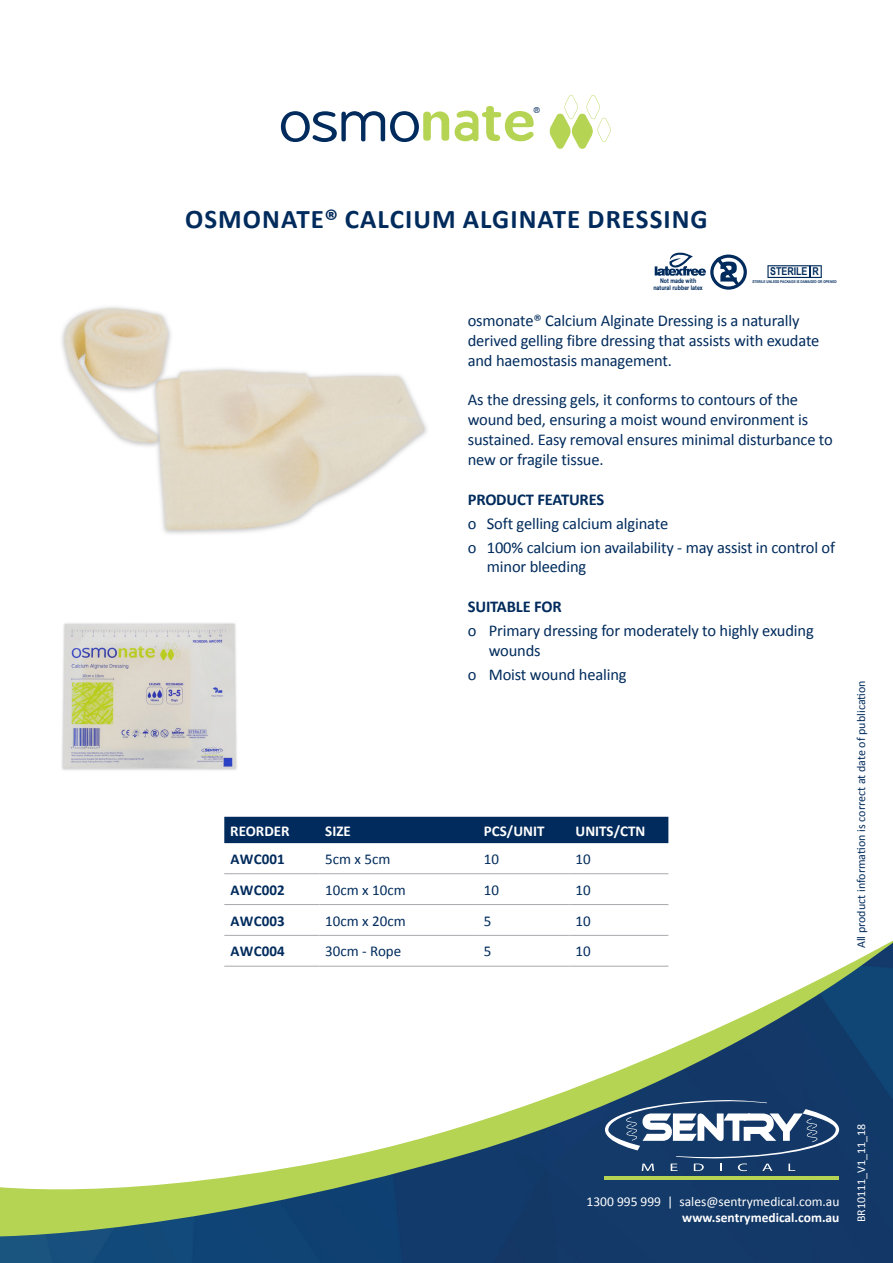
<style>
.page{position:relative;width:893px;height:1263px;background:#fff}
.page>*{position:absolute;margin:0;border:0;box-sizing:border-box;transform-origin:0 0}
.t1{font:700 27px "Calibri";letter-spacing:.04em;color:#002b5c}
.Product_Text{font:16.5px/19.8px "Calibri";letter-spacing:-.01em;color:#002b5c}
.Product_Text-2{font:700 16.5px "Calibri";letter-spacing:-.01em;color:#002b5c}
.t2{font:15px "Calibri";color:#002b5c}
.t3{font:700 15px "Calibri";color:#fff}
.t4{font:700 15px "Calibri";color:#002b5c}
.t5{font:13.5px "Calibri";color:#fff}
.t6{font:700 13.5px "Calibri";color:#fff}
.Product_Text-3{font:12px "Calibri";color:#002b5c}
.t7{font:12px "Calibri";color:#fff}
.t8{font:700 10.8px "Arial Narrow";color:#002b5c}
.t9{font:7.95px "B Preplay";color:#002b5c}
.t10{font:700 6.45px/6.6px "Arial Narrow";color:#002b5c;text-align:center}
.t11{font:700 3.9px "Arial Narrow";color:#002b5c}
</style>
<div class="page">
<img style="left:0;top:934px;width:893px;height:329px">
<hr style="left:605px;top:1177px;width:234px;height:3px;background:#b5d453">
<svg style="left:604px;top:1099px;width:235px;height:72px"></svg>
<svg style="left:281px;top:111px;width:168px;height:31px"></svg>
<svg style="left:550px;top:95px;width:61px;height:54px"></svg>
<svg style="left:455px;top:106px;width:79px;height:35px"></svg>
<div style="left:224px;top:817px;width:444px;height:26px;background:#002b5c"></div>
<hr style="left:224px;top:873px;width:95px;height:1px;background:#a8a9ad">
<hr style="left:319px;top:873px;width:159px;height:1px;background:#a8a9ad">
<hr style="left:478px;top:873px;width:91px;height:1px;background:#a8a9ad">
<hr style="left:569px;top:873px;width:99px;height:1px;background:#a8a9ad">
<hr style="left:224px;top:904px;width:95px;height:1px;background:#a8a9ad">
<hr style="left:319px;top:904px;width:159px;height:1px;background:#a8a9ad">
<hr style="left:478px;top:904px;width:91px;height:1px;background:#a8a9ad">
<hr style="left:569px;top:904px;width:99px;height:1px;background:#a8a9ad">
<hr style="left:224px;top:935px;width:95px;height:1px;background:#a8a9ad">
<hr style="left:319px;top:935px;width:159px;height:1px;background:#a8a9ad">
<hr style="left:478px;top:935px;width:91px;height:1px;background:#a8a9ad">
<hr style="left:569px;top:935px;width:99px;height:1px;background:#a8a9ad">
<hr style="left:224px;top:966px;width:95px;height:1px;background:#a8a9ad">
<hr style="left:319px;top:966px;width:159px;height:1px;background:#a8a9ad">
<hr style="left:478px;top:966px;width:91px;height:1px;background:#a8a9ad">
<hr style="left:569px;top:966px;width:99px;height:1px;background:#a8a9ad">
<img style="left:61px;top:306px;width:366px;height:228px">
<svg style="left:655px;top:252px;width:92px;height:38px"></svg>
<svg style="left:767px;top:265px;width:55px;height:13px"></svg>
<img style="left:61px;top:623px;width:176px;height:147px">
<p class="t9" style="left:534px;top:105px;width:8px">®</p>
<p class="t1" style="left:185px;top:202px;width:524px">OSMONATE® CALCIUM ALGINATE DRESSING</p>
<p class="t10" style="left:653px;top:277px;width:51px">Not made with natural rubber latex</p>
<p class="t8" style="left:770px;top:263px;width:50px">STERILE R</p>
<p class="t11" style="left:752px;top:278px;width:86px">STERILE UNLESS PACKAGE IS DAMAGED OR OPENED</p>
<p class="Product_Text" style="left:468px;top:311px;width:353px">osmonate® Calcium Alginate Dressing is a naturally derived gelling fibre dressing that assists with exudate and haemostasis management.</p>
<p class="Product_Text" style="left:468px;top:390px;width:367px">As the dressing gels, it conforms to contours of the wound bed, ensuring a moist wound environment is sustained. Easy removal ensures minimal disturbance to new or fragile tissue.</p>
<p class="Product_Text-2" style="left:468px;top:488px;width:138px">PRODUCT FEATURES</p>
<p class="Product_Text" style="left:468px;top:513px;width:202px">o Soft gelling calcium alginate</p>
<p class="Product_Text" style="left:487px;top:537px;width:350px;text-indent:-19px">o 100% calcium ion availability - may assist in control of minor bleeding</p>
<p class="Product_Text-2" style="left:468px;top:596px;width:95px">SUITABLE FOR</p>
<p class="Product_Text" style="left:489px;top:621px;width:326px;text-indent:-21px">o Primary dressing for moderately to highly exuding wounds</p>
<p class="Product_Text" style="left:468px;top:665px;width:160px">o Moist wound healing</p>
<p class="t3" style="left:230px;top:821px;width:61px">REORDER</p>
<p class="t3" style="left:325px;top:821px;width:27px">SIZE</p>
<p class="t3" style="left:484px;top:821px;width:62px">PCS/UNIT</p>
<p class="t3" style="left:575px;top:821px;width:71px">UNITS/CTN</p>
<p class="t4" style="left:231px;top:849px;width:56px">AWC001</p>
<p class="t2" style="left:325px;top:849px;width:67px">5cm x 5cm</p>
<p class="t2" style="left:484px;top:849px;width:17px">10</p>
<p class="t2" style="left:575px;top:849px;width:17px">10</p>
<p class="t4" style="left:231px;top:880px;width:56px">AWC002</p>
<p class="t2" style="left:325px;top:880px;width:82px">10cm x 10cm</p>
<p class="t2" style="left:484px;top:880px;width:17px">10</p>
<p class="t2" style="left:575px;top:880px;width:17px">10</p>
<p class="t4" style="left:231px;top:911px;width:56px">AWC003</p>
<p class="t2" style="left:325px;top:911px;width:82px">10cm x 20cm</p>
<p class="t2" style="left:484px;top:911px;width:9px">5</p>
<p class="t2" style="left:575px;top:911px;width:17px">10</p>
<p class="t4" style="left:231px;top:942px;width:56px">AWC004</p>
<p class="t2" style="left:325px;top:942px;width:77px">30cm - Rope</p>
<p class="t2" style="left:484px;top:942px;width:9px">5</p>
<p class="t2" style="left:575px;top:942px;width:17px">10</p>
<p class="Product_Text-3" style="left:853px;top:948px;width:269px;rotate:-90deg">All product information is correct at date of publication</p>
<p class="t5" style="left:587px;top:1193px;width:254px">1300 995 999 | sales@sentrymedical.com.au</p>
<p class="t6" style="left:682px;top:1209px;width:159px">www.sentrymedical.com.au</p>
<p class="t7" style="left:853px;top:1222px;width:100px;rotate:-90deg">BR10111_V1_11_18</p>
</div>
